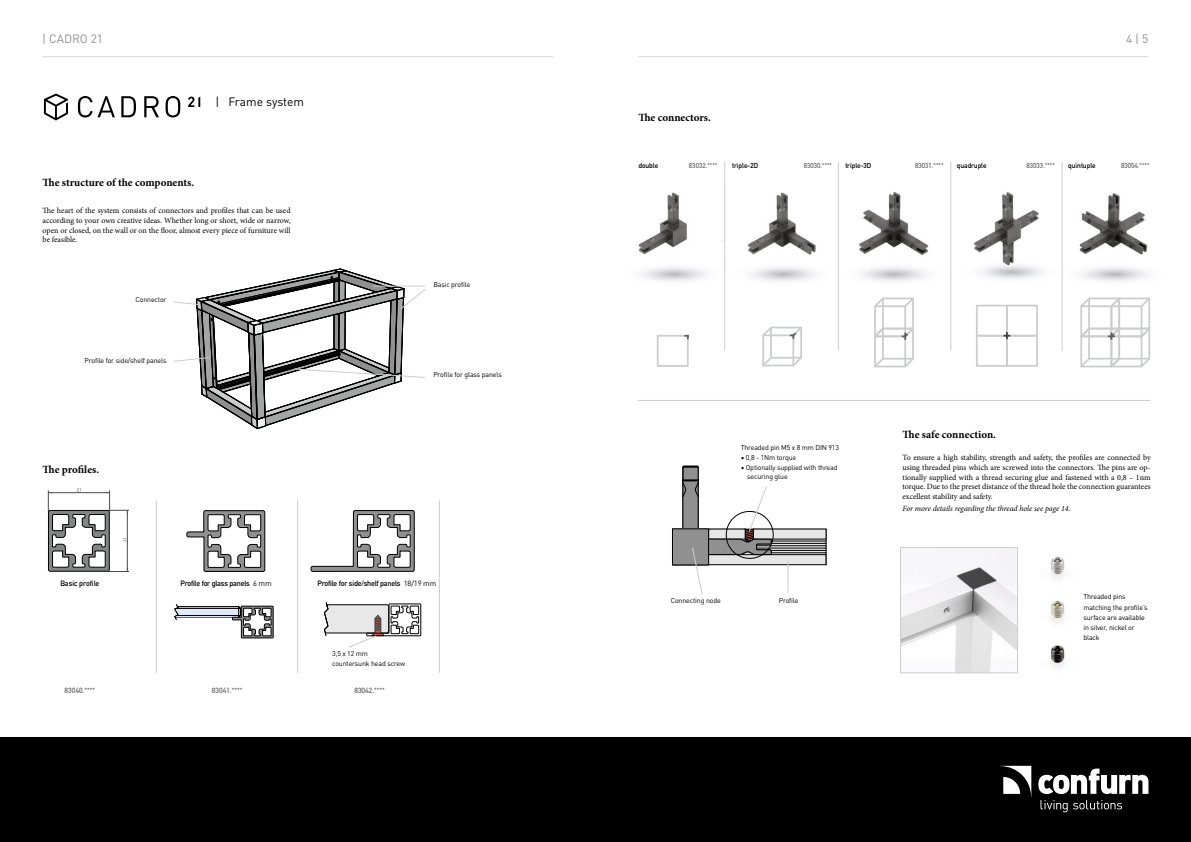
<style>
.page{position:relative;width:1191px;height:842px;background:#fff}
.page>*{position:absolute;margin:0;border:0;box-sizing:border-box;transform-origin:0 0}
.t1{font:12px "DIN Pro";letter-spacing:-.005em;color:#000}
.t2{font:12px "DIN Pro";color:#8f908f}
.t3{font:700 11px "Minion Pro";color:#000}
.t4{font:8px/9.6px "Minion Pro";color:#000;text-align:justify}
.t5{font:italic 8px "Minion Pro";letter-spacing:-.01em;color:#000}
.t6{font:700 7.5px "DIN Alternate";letter-spacing:-.02em;color:#000}
.t7{font:700 7.5px "DIN Alternate";color:#6b6b6a}
.t8{font:700 7.5px "DIN Alternate";color:#000}
.t9{font:7px/10px "DIN Pro";letter-spacing:-.02em;color:#000}
.t10{font:700 7px "DIN Alternate";color:#6b6b6a}
.t11{font:700 7px "DIN Alternate";color:#000}
.s1{font-family:"DIN Pro";font-weight:400}
</style>
<div class="page">
<div style="left:0;top:737px;width:1191px;height:105px;background:#000"></div>
<svg style="left:1000px;top:766px;width:31px;height:28px"></svg>
<svg style="left:1038px;top:769px;width:110px;height:25px"></svg>
<svg style="left:1040px;top:800px;width:27px;height:12px"></svg>
<svg style="left:1073px;top:800px;width:49px;height:9px"></svg>
<hr style="left:638px;top:56px;width:510px;height:1px;background:#d5d5d5">
<hr style="left:43px;top:56px;width:510px;height:1px;background:#d5d5d5">
<svg style="left:174px;top:604px;width:99px;height:34px"></svg>
<svg style="left:48px;top:488px;width:81px;height:84px"></svg>
<svg style="left:187px;top:510px;width:78px;height:62px"></svg>
<svg style="left:311px;top:510px;width:103px;height:62px"></svg>
<hr style="left:297px;top:500px;width:1px;height:173px;background:#cbcccc">
<hr style="left:439px;top:500px;width:1px;height:173px;background:#cbcccc">
<hr style="left:156px;top:500px;width:1px;height:173px;background:#cbcccc">
<hr style="left:638px;top:400px;width:512px;height:1px;background:#cbcccc">
<svg style="left:773px;top:542px;width:51px;height:11px"></svg>
<hr style="left:756px;top:546px;width:70px;height:1px;background:#000">
<hr style="left:756px;top:548px;width:70px;height:1px;background:#000">
<hr style="left:771px;top:543px;width:55px;height:1px;background:#000">
<hr style="left:771px;top:541px;width:55px;height:1px;background:#000">
<hr style="left:771px;top:553px;width:55px;height:1px;background:#000">
<hr style="left:771px;top:550px;width:55px;height:1px;background:#000">
<hr style="left:753px;top:539px;width:73px;height:1px;background:#000">
<svg style="left:826px;top:529px;width:1px;height:36px"></svg>
<div style="left:753px;top:529px;width:73px;height:10px;background:#e6e6e7"></div>
<div style="left:708px;top:555px;width:118px;height:10px;background:#e6e6e7"></div>
<div style="left:708px;top:554px;width:118px;height:11px;border:1px solid #000"></div>
<img style="left:902px;top:549px;width:113px;height:122px">
<div style="left:900px;top:547px;width:117px;height:126px;border:1px solid #cbcccc"></div>
<div style="left:657px;top:335px;width:31px;height:32px;border:2px solid #cbcccc"></div>
<img style="left:725px;top:185px;width:1px;height:86px">
<svg style="left:721px;top:226px;width:5px;height:32px"></svg>
<img style="left:1051px;top:557px;width:14px;height:22px">
<img style="left:1051px;top:600px;width:14px;height:23px">
<img style="left:1050px;top:645px;width:15px;height:22px">
<img style="left:638px;top:192px;width:68px;height:89px">
<div style="left:770px;top:327px;width:32px;height:32px;border:2px solid #cbcccc"></div>
<div style="left:762px;top:334px;width:32px;height:32px;border:2px solid #cbcccc"></div>
<svg style="left:762px;top:326px;width:11px;height:12px"></svg>
<svg style="left:791px;top:355px;width:11px;height:12px"></svg>
<svg style="left:762px;top:355px;width:11px;height:12px"></svg>
<svg style="left:789px;top:326px;width:13px;height:12px"></svg>
<img style="left:747px;top:192px;width:69px;height:89px">
<div style="left:882px;top:298px;width:32px;height:31px;border:2px solid #cbcccc"></div>
<div style="left:874px;top:305px;width:32px;height:32px;border:2px solid #cbcccc"></div>
<svg style="left:874px;top:297px;width:11px;height:12px"></svg>
<svg style="left:902px;top:297px;width:12px;height:12px"></svg>
<div style="left:882px;top:328px;width:32px;height:32px;border:2px solid #cbcccc"></div>
<div style="left:874px;top:335px;width:32px;height:32px;border:2px solid #cbcccc"></div>
<svg style="left:874px;top:326px;width:11px;height:13px"></svg>
<svg style="left:902px;top:356px;width:12px;height:12px"></svg>
<svg style="left:874px;top:356px;width:11px;height:12px"></svg>
<svg style="left:901px;top:326px;width:13px;height:13px"></svg>
<img style="left:859px;top:192px;width:70px;height:89px">
<hr style="left:724px;top:162px;width:1px;height:189px;background:#cbcccc">
<hr style="left:1062px;top:162px;width:1px;height:189px;background:#cbcccc">
<hr style="left:838px;top:162px;width:1px;height:189px;background:#cbcccc">
<hr style="left:950px;top:162px;width:1px;height:189px;background:#cbcccc">
<div style="left:976px;top:305px;width:31px;height:32px;border:2px solid #ccc"></div>
<div style="left:976px;top:335px;width:31px;height:32px;border:2px solid #ccc"></div>
<div style="left:1006px;top:305px;width:32px;height:32px;border:2px solid #ccc"></div>
<div style="left:1006px;top:335px;width:32px;height:32px;border:2px solid #ccc"></div>
<svg style="left:1004px;top:333px;width:5px;height:5px"></svg>
<img style="left:974px;top:192px;width:69px;height:87px">
<div style="left:1088px;top:298px;width:32px;height:31px;border:2px solid #cbcccc"></div>
<div style="left:1080px;top:305px;width:32px;height:32px;border:2px solid #cbcccc"></div>
<svg style="left:1080px;top:297px;width:11px;height:12px"></svg>
<div style="left:1088px;top:328px;width:32px;height:32px;border:2px solid #cbcccc"></div>
<div style="left:1080px;top:335px;width:32px;height:32px;border:2px solid #cbcccc"></div>
<svg style="left:1080px;top:326px;width:11px;height:13px"></svg>
<svg style="left:1080px;top:356px;width:11px;height:12px"></svg>
<div style="left:1118px;top:298px;width:32px;height:31px;border:2px solid #cbcccc"></div>
<div style="left:1110px;top:305px;width:32px;height:32px;border:2px solid #cbcccc"></div>
<svg style="left:1108px;top:297px;width:13px;height:12px"></svg>
<svg style="left:1139px;top:297px;width:11px;height:12px"></svg>
<div style="left:1118px;top:328px;width:32px;height:32px;border:2px solid #cbcccc"></div>
<div style="left:1110px;top:335px;width:32px;height:32px;border:2px solid #cbcccc"></div>
<svg style="left:1139px;top:326px;width:11px;height:13px"></svg>
<svg style="left:1139px;top:356px;width:11px;height:12px"></svg>
<svg style="left:1108px;top:356px;width:13px;height:12px"></svg>
<svg style="left:1107px;top:326px;width:14px;height:13px"></svg>
<img style="left:1079px;top:193px;width:69px;height:88px">
<svg style="left:44px;top:94px;width:24px;height:27px"></svg>
<svg style="left:78px;top:96px;width:122px;height:21px"></svg>
<svg style="left:324px;top:602px;width:97px;height:46px"></svg>
<hr style="left:787px;top:560px;width:1px;height:32px;background:#cbcccc">
<svg style="left:672px;top:466px;width:101px;height:128px"></svg>
<svg style="left:173px;top:269px;width:253px;height:160px"></svg>
<h1 class="t2" style="left:42px;top:29px;width:62px">| CADRO 21</h1>
<h1 class="t2" style="left:1126px;top:29px;width:24px">4 | 5</h1>
<h1 class="t1" style="left:215px;top:93px;width:90px">| Frame system</h1>
<h2 class="t3" style="left:43px;top:174px;width:153px">The structure of the components.</h2>
<p class="t4" style="left:43px;top:206px;width:250px">The heart of the system consists of connectors and profiles that can be used according to your own creative ideas. Whether long or short, wide or narrow, open or closed, on the wall or on the floor, almost every piece of furniture will be feasible.</p>
<p class="t9" style="left:136px;top:294px;width:33px">Connector</p>
<p class="t9" style="left:85px;top:355px;width:83px">Profile for side/shelf panels</p>
<h2 class="t3" style="left:43px;top:462px;width:58px">The profiles.</h2>
<p class="t9" style="left:433px;top:279px;width:39px">Basic profile</p>
<p class="t9" style="left:433px;top:369px;width:70px">Profile for glass panels</p>
<p class="t8" style="left:60px;top:578px;width:41px">Basic profile</p>
<p class="t6" style="left:180px;top:578px;width:93px">Profile for glass panels <span class="s1">6 mm</span></p>
<p class="t6" style="left:318px;top:578px;width:120px">Profile for side/shelf panels <span class="s1">18/19 mm</span></p>
<p class="t9" style="left:332px;top:648px;width:74px">3,5 x 12 mm countersunk head screw</p>
<p class="t7" style="left:65px;top:685px;width:32px">83040.****</p>
<p class="t7" style="left:212px;top:685px;width:32px">83041.****</p>
<p class="t7" style="left:354px;top:685px;width:32px">83042.****</p>
<h2 class="t3" style="left:638px;top:110px;width:74px">The connectors.</h2>
<p class="t11" style="left:638px;top:160px;width:21px">double</p>
<p class="t11" style="left:732px;top:160px;width:27px">triple-2D</p>
<p class="t11" style="left:845px;top:160px;width:27px">triple-3D</p>
<p class="t11" style="left:956px;top:160px;width:31px">quadruple</p>
<p class="t11" style="left:1068px;top:160px;width:29px">quintuple</p>
<p class="t10" style="left:689px;top:160px;width:30px">83032.****</p>
<p class="t10" style="left:803px;top:160px;width:30px">83030.****</p>
<p class="t10" style="left:915px;top:160px;width:30px">83031.****</p>
<p class="t10" style="left:1026px;top:160px;width:30px">83033.****</p>
<p class="t10" style="left:1121px;top:160px;width:30px">83054.****</p>
<p class="t9" style="left:740px;top:442px;width:100px">Threaded pin M5 x 8 mm DIN 913</p>
<p class="t9" style="left:740px;top:452px;width:57px">• 0,8 - 1Nm torque</p>
<p class="t9" style="left:747px;top:463px;width:92px;line-height:9px;text-indent:-6px">• Optionally supplied with thread securing glue</p>
<p class="t9" style="left:671px;top:594px;width:51px">Connecting node</p>
<p class="t9" style="left:779px;top:594px;width:21px">Profile</p>
<h2 class="t3" style="left:902px;top:427px;width:95px">The safe connection.</h2>
<p class="t4" style="left:902px;top:453px;width:250px">To ensure a high stability, strength and safety, the profiles are connected by using threaded pins which are screwed into the connectors. The pins are op&shy;tionally supplied with a thread securing glue and fastened with a 0,8 – 1nm torque. Due to the preset distance of the thread hole the connection guarantees excellent stability and safety.</p>
<p class="t5" style="left:902px;top:503px;width:170px">For more details regarding the thread hole see page 14.</p>
<p class="t9" style="left:1083px;top:591px;width:66px">Threaded pins matching the profile‘s surface are available in silver, nickel or black</p>
</div>
